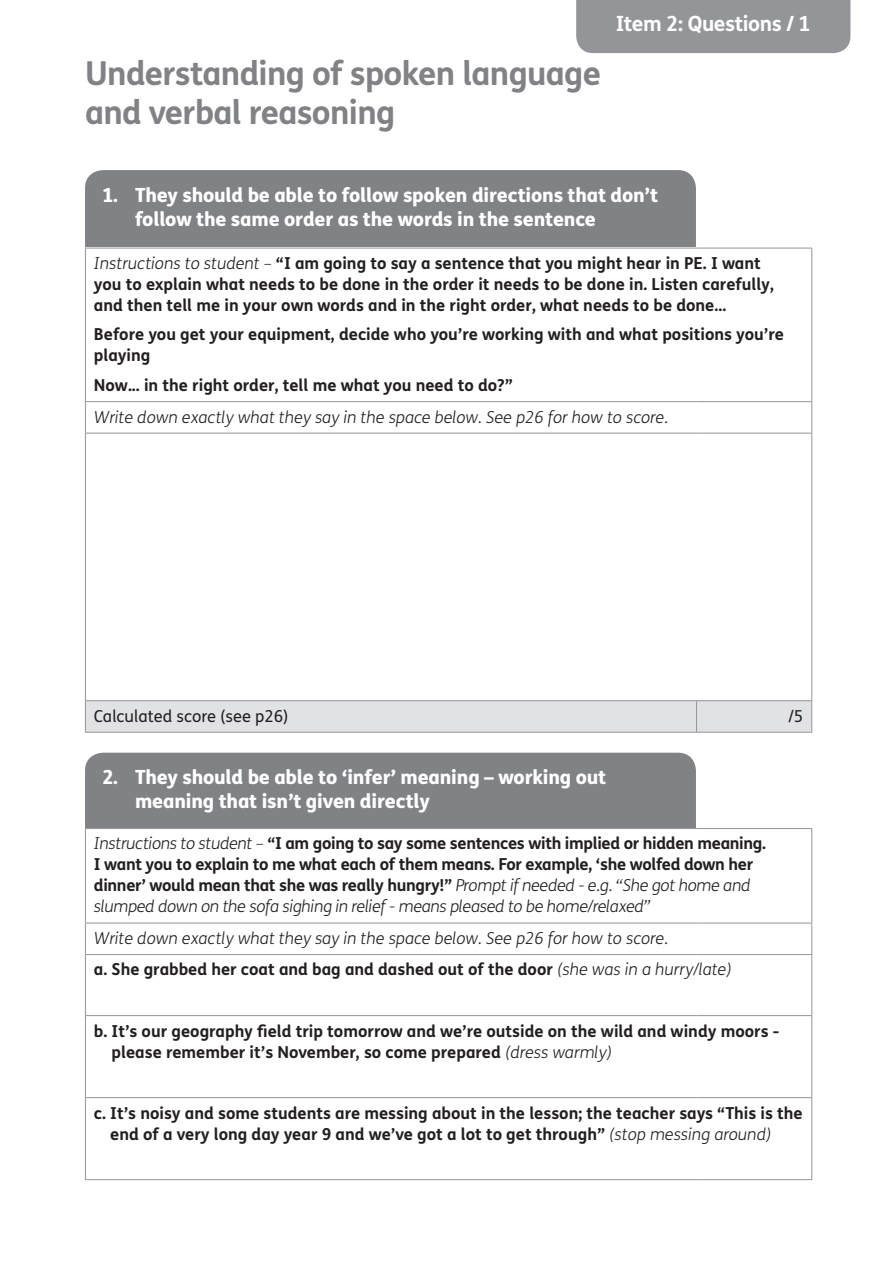
<style>
.page{position:relative;width:893px;height:1263px;background:#fff}
.page>*{position:absolute;margin:0;border:0;box-sizing:border-box;transform-origin:0 0}
.t1{font:700 33px/39px "FS Me";letter-spacing:-.02em;color:#808285}
.t2{font:700 21px "FS Me";letter-spacing:-.02em;color:#fff}
.t3{font:800 19.5px/24px "FS Me";letter-spacing:-.01em;color:#fff}
.t4{font:700 16.5px/21px "FS Me";color:#231f20}
.t5{font:700 16.5px/21px "FS Me";letter-spacing:-.02em;color:#231f20}
.t6{font:italic 300 16.5px/31.5px "FS Me";color:#231f20}
.t7{font:16.5px "FS Me";color:#231f20}
.s1{font-weight:300;font-style:italic}
.s2{font-weight:700;font-style:normal}
</style>
<div class="page">
<div style="left:576px;top:0;width:274px;height:53px;background:#939598"></div>
<div style="left:85px;top:170px;width:611px;height:132px;background:#808285;border-radius:18px"></div>
<div style="left:85px;top:248px;width:737px;height:528px;background:#fff"></div>
<div style="left:86px;top:701px;width:725px;height:31px;background:#e1e2e4"></div>
<hr style="left:811px;top:248px;width:1px;height:153px;background:#939598">
<hr style="left:811px;top:402px;width:1px;height:31px;background:#939598">
<hr style="left:811px;top:433px;width:1px;height:267px;background:#939598">
<hr style="left:811px;top:701px;width:1px;height:31px;background:#939598">
<hr style="left:85px;top:248px;width:612px;height:1px;background:#939598">
<hr style="left:85px;top:248px;width:1px;height:153px;background:#939598">
<hr style="left:697px;top:248px;width:115px;height:1px;background:#939598">
<hr style="left:85px;top:701px;width:1px;height:31px;background:#939598">
<hr style="left:85px;top:401px;width:612px;height:1px;background:#939598">
<hr style="left:85px;top:402px;width:1px;height:31px;background:#939598">
<hr style="left:697px;top:401px;width:115px;height:1px;background:#939598">
<hr style="left:85px;top:732px;width:612px;height:1px;background:#939598">
<hr style="left:85px;top:433px;width:612px;height:1px;background:#939598">
<hr style="left:85px;top:433px;width:1px;height:267px;background:#939598">
<hr style="left:697px;top:433px;width:115px;height:1px;background:#939598">
<hr style="left:85px;top:700px;width:612px;height:1px;background:#939598">
<hr style="left:697px;top:700px;width:115px;height:1px;background:#939598">
<hr style="left:696px;top:701px;width:1px;height:31px;background:#939598">
<hr style="left:697px;top:732px;width:115px;height:1px;background:#939598">
<div style="left:85px;top:753px;width:611px;height:131px;background:#808285;border-radius:18px"></div>
<div style="left:85px;top:828px;width:727px;height:407px;background:#fff"></div>
<hr style="left:811px;top:829px;width:1px;height:94px;background:#939598">
<hr style="left:811px;top:923px;width:1px;height:31px;background:#939598">
<hr style="left:811px;top:955px;width:1px;height:60px;background:#939598">
<hr style="left:811px;top:1016px;width:1px;height:81px;background:#939598">
<hr style="left:811px;top:1098px;width:1px;height:81px;background:#939598">
<hr style="left:85px;top:828px;width:612px;height:1px;background:#939598">
<hr style="left:85px;top:829px;width:1px;height:94px;background:#939598">
<hr style="left:697px;top:828px;width:115px;height:1px;background:#939598">
<hr style="left:85px;top:923px;width:612px;height:1px;background:#939598">
<hr style="left:85px;top:923px;width:1px;height:31px;background:#939598">
<hr style="left:697px;top:923px;width:115px;height:1px;background:#939598">
<hr style="left:85px;top:954px;width:612px;height:1px;background:#939598">
<hr style="left:85px;top:955px;width:1px;height:60px;background:#939598">
<hr style="left:697px;top:954px;width:115px;height:1px;background:#939598">
<hr style="left:85px;top:1015px;width:612px;height:1px;background:#939598">
<hr style="left:85px;top:1016px;width:1px;height:81px;background:#939598">
<hr style="left:697px;top:1015px;width:115px;height:1px;background:#939598">
<hr style="left:85px;top:1097px;width:612px;height:1px;background:#939598">
<hr style="left:85px;top:1098px;width:1px;height:81px;background:#939598">
<hr style="left:697px;top:1097px;width:115px;height:1px;background:#939598">
<hr style="left:85px;top:1179px;width:612px;height:1px;background:#939598">
<hr style="left:697px;top:1179px;width:115px;height:1px;background:#939598">
<h1 class="t1" style="left:85px;top:52px;width:518px">Understanding of spoken language and verbal reasoning</h1>
<p class="t2" style="left:616px;top:7px;width:197px">Item 2: Questions / 1</p>
<p class="t3" style="left:135px;top:182px;width:525px;text-indent:-33px">1. They should be able to follow spoken directions that don’t follow the same order as the words in the sentence</p>
<p class="t4" style="left:94px;top:252px;width:681px"><span class="s1">Instructions to student –</span> “I am going to say a sentence that you might hear in PE. I want you to explain what needs to be done in the order it needs to be done in. Listen carefully, and then tell me in your own words and in the right order, what needs to be done...</p>
<p class="t4" style="left:94px;top:323px;width:691px">Before you get your equipment, decide who you’re working with and what positions you’re playing</p>
<p class="t4" style="left:94px;top:374px;width:420px">Now... in the right order, tell me what you need to do?”</p>
<p class="t6" style="left:94px;top:400px;width:576px">Write down exactly what they say in the space below. See p26 for how to score.</p>
<p class="t7" style="left:94px;top:704px;width:196px">Calculated score (see p26)</p>
<p class="t7" style="left:788px;top:704px;width:16px">/5</p>
<p class="t3" style="left:135px;top:764px;width:473px;text-indent:-33px">2. They should be able to ‘infer’ meaning – working out meaning that isn’t given directly</p>
<p class="t5" style="left:94px;top:832px;width:674px"><span class="s1">Instructions to student –</span> “I am going to say some sentences with implied or hidden meaning.<br>I want you to explain to me what each of them means. For example, ‘she wolfed down her dinner’ would mean that she was really hungry!” <span class="s1">Prompt if needed - e.g. “She got home and slumped down on the sofa sighing in relief - means pleased to be home/relaxed”</span></p>
<p class="t6" style="left:94px;top:922px;width:639px">Write down exactly what they say in the space below. See p26 for how to score.<br><span class="s2">a. She grabbed her coat and bag and dashed out of the door</span> (she was in a hurry/late)</p>
<p class="t4" style="left:112px;top:1019px;width:669px;text-indent:-18px">b. It’s our geography field trip tomorrow and we’re outside on the wild and windy moors - please remember it’s November, so come prepared <span class="s1">(dress warmly)</span></p>
<p class="t4" style="left:110px;top:1101px;width:694px;text-indent:-16px">c. It’s noisy and some students are messing about in the lesson; the teacher says “This is the end of a very long day year 9 and we’ve got a lot to get through” <span class="s1">(stop messing around)</span></p>
</div>
